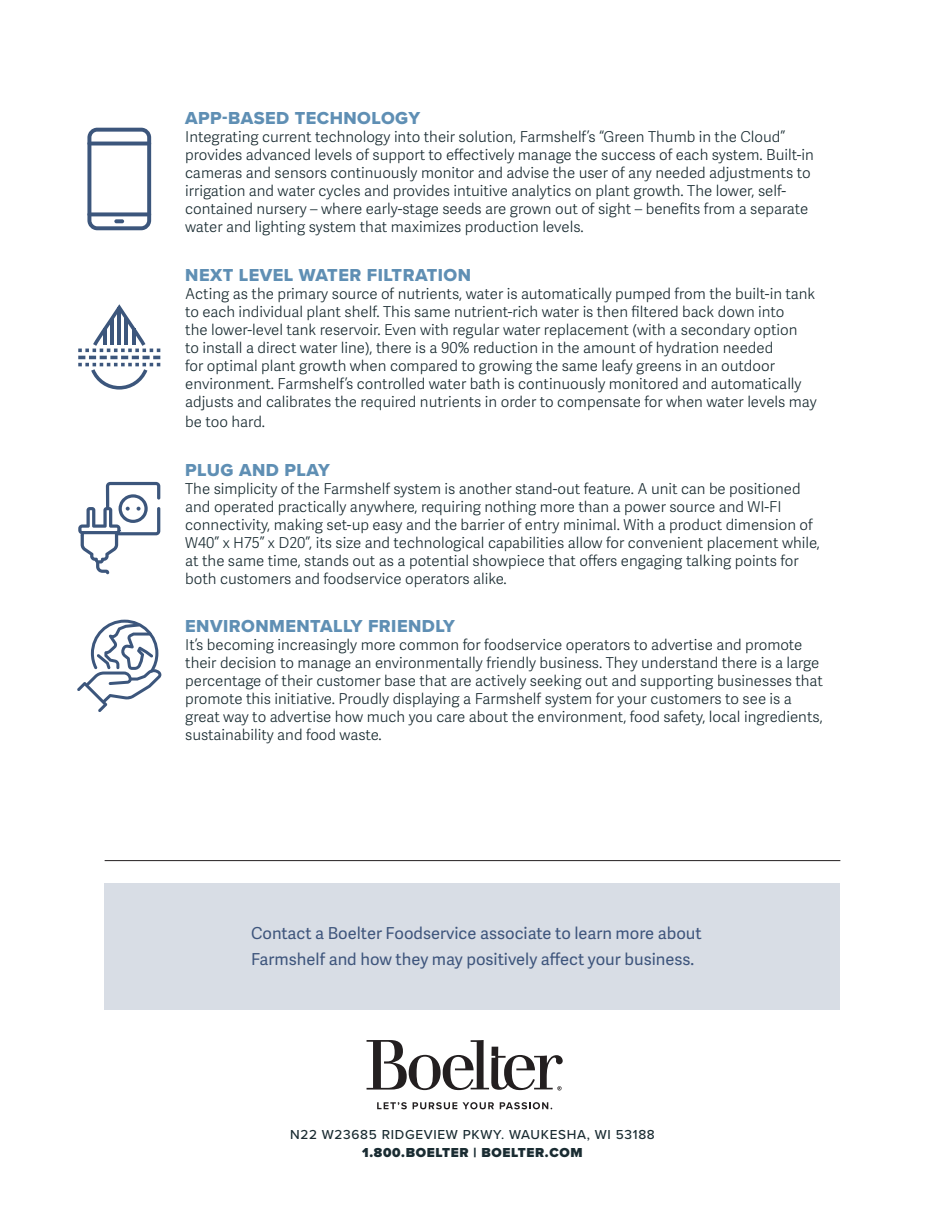
<style>
.page{position:relative;width:945px;height:1215px;background:#fff}
.page>*{position:absolute;margin:0;border:0;box-sizing:border-box;transform-origin:0 0}
.t1{font:18px "Proxima Nova Extrabld";letter-spacing:.025em;color:#5f8fb4}
.t2{font:16.5px/25.5px "Adelle Sans";color:#3e557c}
.t3{font:300 15px/18px "Adelle Sans";color:#1a2c32}
.t4{font:500 13.5px "Proxima Nova";letter-spacing:.05em;color:#1a2c32}
.t5{font:900 13.5px "Proxima Nova";letter-spacing:.05em;color:#1a2c32}
</style>
<div class="page">
<div style="left:105px;top:883px;width:735px;height:127px;background:#d8dde5"></div>
<hr style="left:105px;top:860px;width:735px;height:1px;background:#231f20">
<svg style="left:377px;top:1102px;width:30px;height:7px"></svg>
<svg style="left:413px;top:1102px;width:44px;height:7px"></svg>
<svg style="left:463px;top:1102px;width:31px;height:7px"></svg>
<svg style="left:500px;top:1102px;width:52px;height:7px"></svg>
<svg style="left:367px;top:1040px;width:196px;height:51px"></svg>
<svg style="left:87px;top:128px;width:64px;height:102px"></svg>
<hr style="left:87px;top:142px;width:64px;height:3px;background:#3c567c;border-radius:2px">
<svg style="left:87px;top:212px;width:64px;height:4px"></svg>
<svg style="left:114px;top:219px;width:10px;height:4px"></svg>
<svg style="left:78px;top:304px;width:82px;height:86px"></svg>
<hr style="left:103px;top:329px;width:4px;height:16px;background:#3c567c">
<hr style="left:110px;top:318px;width:4px;height:27px;background:#3c567c">
<hr style="left:118px;top:307px;width:3px;height:38px;background:#3c567c">
<hr style="left:125px;top:318px;width:3px;height:27px;background:#3c567c">
<hr style="left:132px;top:329px;width:3px;height:16px;background:#3c567c">
<svg style="left:78px;top:482px;width:82px;height:92px"></svg>
<svg style="left:77px;top:620px;width:84px;height:92px"></svg>
<p class="t1" style="left:185px;top:104px;width:236px">APP-BASED TECHNOLOGY</p>
<p class="t3" style="left:185px;top:128px;width:630px">Integrating current technology into their solution, Farmshelf’s “Green Thumb in the Cloud” provides advanced levels of support to effectively manage the success of each system. Built-in cameras and sensors continuously monitor and advise the user of any needed adjustments to irrigation and water cycles and provides intuitive analytics on plant growth. The lower, self&shy;contained nursery – where early-stage seeds are grown out of sight – benefits from a separate water and lighting system that maximizes production levels.</p>
<p class="t1" style="left:185px;top:262px;width:287px">NEXT LEVEL WATER FILTRATION</p>
<p class="t3" style="left:185px;top:286px;width:633px">Acting as the primary source of nutrients, water is automatically pumped from the built-in tank to each individual plant shelf. This same nutrient-rich water is then filtered back down into<br>the lower-level tank reservoir. Even with regular water replacement (with a secondary option<br>to install a direct water line), there is a 90% reduction in the amount of hydration needed<br>for optimal plant growth when compared to growing the same leafy greens in an outdoor environment. Farmshelf’s controlled water bath is continuously monitored and automatically adjusts and calibrates the required nutrients in order to compensate for when water levels may</p>
<p class="t3" style="left:185px;top:413px;width:81px">be too hard.</p>
<p class="t1" style="left:185px;top:456px;width:146px">PLUG AND PLAY</p>
<p class="t3" style="left:185px;top:480px;width:636px">The simplicity of the Farmshelf system is another stand-out feature. A unit can be positioned and operated practically anywhere, requiring nothing more than a power source and WI-FI connectivity, making set-up easy and the barrier of entry minimal. With a product dimension of W40” x H75” x D20”, its size and technological capabilities allow for convenient placement while, at the same time, stands out as a potential showpiece that offers engaging talking points for both customers and foodservice operators alike.</p>
<p class="t1" style="left:185px;top:613px;width:271px">ENVIRONMENTALLY FRIENDLY</p>
<p class="t3" style="left:185px;top:637px;width:639px">It’s becoming increasingly more common for foodservice operators to advertise and promote their decision to manage an environmentally friendly business. They understand there is a large percentage of their customer base that are actively seeking out and supporting businesses that promote this initiative. Proudly displaying a Farmshelf system for your customers to see is a great way to advertise how much you care about the environment, food safety, local ingredients, sustainability and food waste.</p>
<p class="t2" style="left:251px;top:921px;width:452px">Contact a Boelter Foodservice associate to learn more about<br>Farmshelf and how they may positively affect your business.</p>
<p class="t4" style="left:290px;top:1124px;width:366px">N22 W23685 RIDGEVIEW PKWY. WAUKESHA, WI 53188</p>
<p class="t5" style="left:362px;top:1142px;width:222px">1.800.BOELTER | BOELTER.COM</p>
</div>
